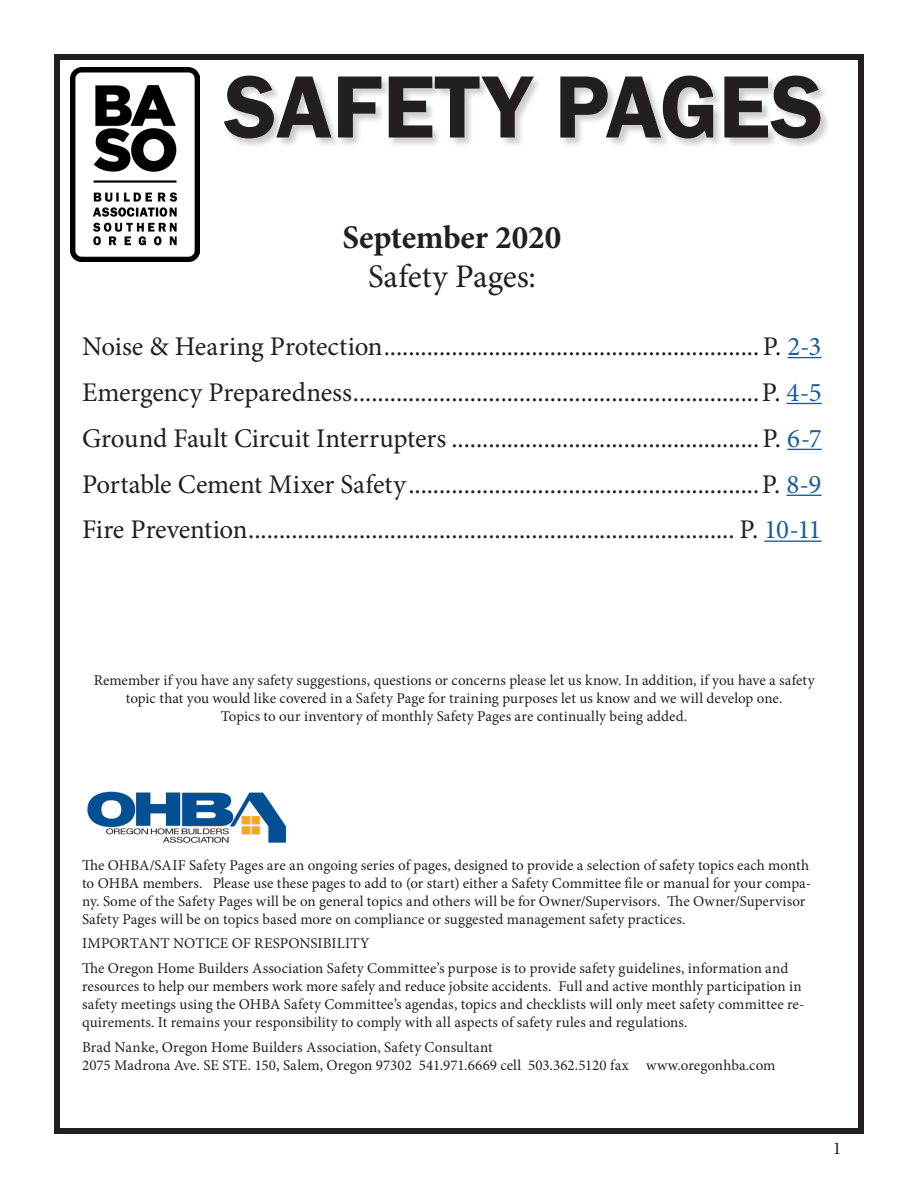
<style>
.page{position:relative;width:918px;height:1188px;background:#fff}
.page>*{position:absolute;margin:0;border:0;box-sizing:border-box;transform-origin:0 0}
.t1{font:600 91.5px "Franklin Gothic";color:#231f20}
.t2{font:700 33px "Minion Pro";letter-spacing:-.005em;color:#231f20}
.t3{font:33px "Minion Pro";color:#231f20}
.t4{font:27px "Minion Pro";letter-spacing:-.01em;color:#231f20}
.t5{font:18px "Minion Pro";color:#231f20}
.t6{font:15px/18px "Minion Pro";letter-spacing:.005em;color:#231f20}
.s1{color:#175d9e}
</style>
<div class="page">
<div style="left:224px;top:75px;width:607px;height:74px;background:#231f20;opacity:.23"></div>
<div style="left:54px;top:54px;width:810px;height:1080px;border:6px solid #231f20"></div>
<hr style="left:788px;top:357px;width:34px;height:1px;background:#175d9e">
<hr style="left:787px;top:403px;width:35px;height:1px;background:#175d9e">
<hr style="left:787px;top:449px;width:35px;height:1px;background:#175d9e">
<hr style="left:786px;top:495px;width:36px;height:1px;background:#175d9e">
<hr style="left:764px;top:541px;width:58px;height:1px;background:#175d9e">
<img style="left:87px;top:791px;width:200px;height:52px">
<img style="left:70px;top:67px;width:130px;height:195px">
<p class="t1" style="left:224px;top:51px;width:601px">SAFETY PAGES</p>
<p class="t2" style="left:342px;top:214px;width:220px">September 2020</p>
<p class="t3" style="left:368px;top:255px;width:169px">Safety Pages:</p>
<p class="t4" style="left:82px;top:328px;width:741px">Noise &amp; Hearing Protection.............................................................P. <span class="s1">2-3</span></p>
<p class="t4" style="left:82px;top:374px;width:741px">Emergency Preparedness..................................................................P. <span class="s1">4-5</span></p>
<p class="t4" style="left:82px;top:420px;width:741px">Ground Fault Circuit Interrupters ..................................................P. <span class="s1">6-7</span></p>
<p class="t4" style="left:82px;top:466px;width:741px">Portable Cement Mixer Safety.........................................................P. <span class="s1">8-9</span></p>
<p class="t4" style="left:82px;top:512px;width:741px">Fire Prevention............................................................................... P. <span class="s1">10-11</span></p>
<p class="t6" style="left:94px;top:671px;width:722px;text-align:center">Remember if you have any safety suggestions, questions or concerns please let us know. In addition, if you have a safety topic that you would like covered in a Safety Page for training purposes let us know and we will develop one.<br>Topics to our inventory of monthly Safety Pages are continually being added.</p>
<p class="t6" style="left:82px;top:856px;width:731px">The OHBA/SAIF Safety Pages are an ongoing series of pages, designed to provide a selection of safety topics each month to OHBA members. Please use these pages to add to (or start) either a Safety Committee file or manual for your compa&shy;ny. Some of the Safety Pages will be on general topics and others will be for Owner/Supervisors. The Owner/Supervisor Safety Pages will be on topics based more on compliance or suggested management safety practices.</p>
<p class="t6" style="left:82px;top:935px;width:289px">IMPORTANT NOTICE OF RESPONSIBILITY</p>
<p class="t6" style="left:82px;top:959px;width:724px">The Oregon Home Builders Association Safety Committee’s purpose is to provide safety guidelines, information and resources to help our members work more safely and reduce jobsite accidents. Full and active monthly participation in safety meetings using the OHBA Safety Committee’s agendas, topics and checklists will only meet safety committee re&shy;quirements. It remains your responsibility to comply with all aspects of safety rules and regulations.</p>
<p class="t6" style="left:82px;top:1038px;width:695px">Brad Nanke, Oregon Home Builders Association, Safety Consultant<br>2075 Madrona Ave. SE STE. 150, Salem, Oregon 97302 541.971.6669 cell 503.362.5120 fax www.oregonhba.com</p>
<p class="t5" style="left:833px;top:1136px;width:10px">1</p>
</div>
